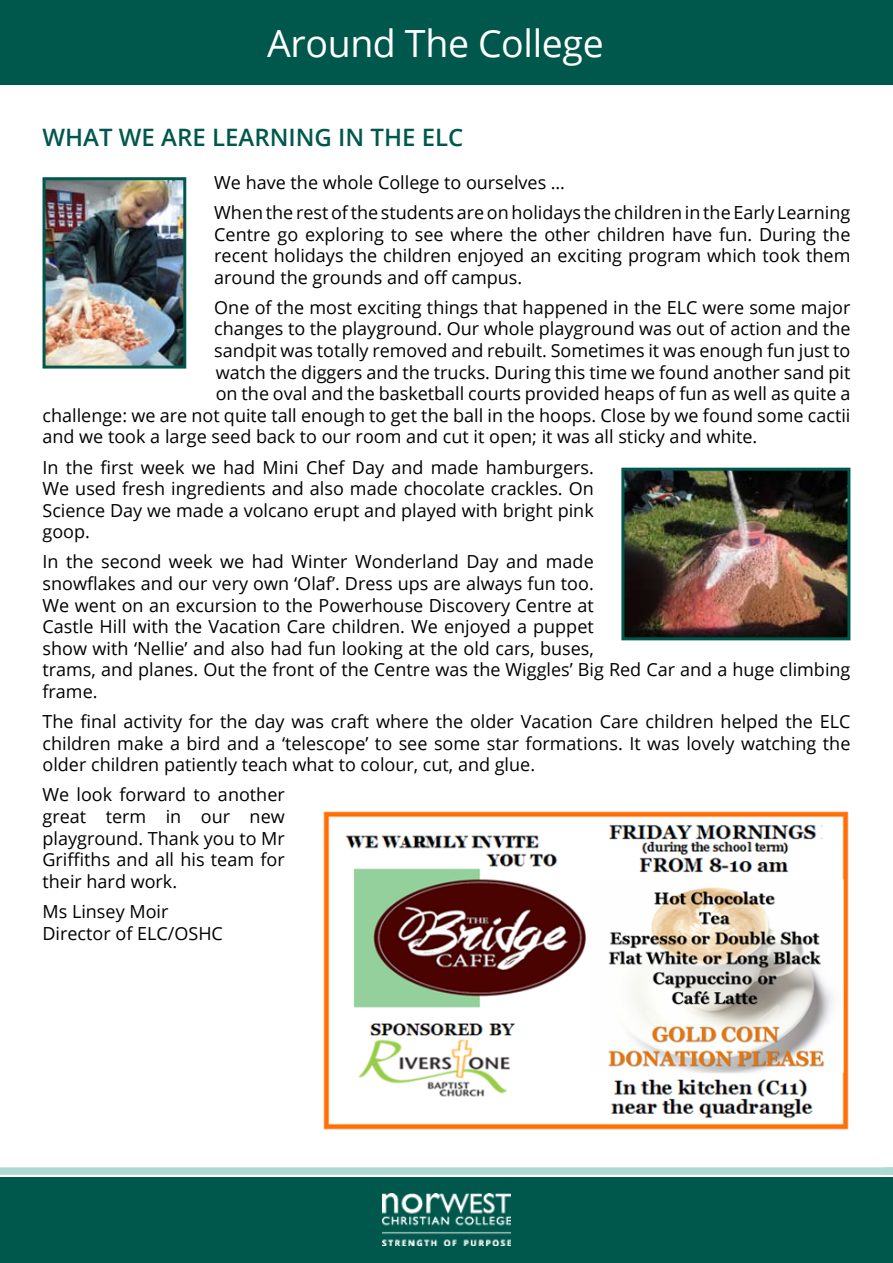
<style>
.page{position:relative;width:893px;height:1263px;background:#fff}
.page>*{position:absolute;margin:0;border:0;box-sizing:border-box;transform-origin:0 0}
.t1{font:37.5px "Open Sans";letter-spacing:-.01em;color:#fff}
.t2{font:600 24px "Open Sans";color:#00584d}
.t3{font:18px/21.6px "Open Sans";color:#000;text-align:justify}
</style>
<div class="page">
<div style="left:0;top:0;width:893px;height:85px;background:#00584d"></div>
<img style="left:323px;top:811px;width:526px;height:319px">
<img style="left:47px;top:181px;width:135px;height:184px">
<div style="left:43px;top:177px;width:143px;height:192px;border:3px solid #00584d"></div>
<img style="left:625px;top:472px;width:221px;height:164px">
<div style="left:621px;top:468px;width:229px;height:172px;border:3px solid #00584d"></div>
<div style="left:0;top:1178px;width:893px;height:85px;background:#00584d"></div>
<div style="left:0;top:1167px;width:893px;height:8px;background:#afdad3"></div>
<img style="left:383px;top:1193px;width:128px;height:53px">
<h1 class="t1" style="left:267px;top:18px;width:338px">Around The College</h1>
<h2 class="t2" style="left:43px;top:121px;width:422px">WHAT WE ARE LEARN IN G IN THE ELC</h2>
<p class="t3" style="left:214px;top:167px;width:638px;line-height:30.2px">We have the whole College to ourselves …<br>When the rest of the students are on holidays the children in the Early Learning</p>
<p class="t3" style="left:214px;top:223px;width:638px">Centre go exploring to see where the other children have fun. During the recent holidays the children enjoyed an exciting program which took them around the grounds and off campus.</p>
<p class="t3" style="left:214px;top:296px;width:638px">One of the most exciting things that happened in the ELC were some major</p>
<p class="t3" style="left:214px;top:318px;width:638px">changes to the playground. Our whole playground was out of action and the</p>
<p class="t3" style="left:214px;top:339px;width:638px">sandpit was totally removed and rebuilt. Sometimes it was enough fun just to</p>
<p class="t3" style="left:216px;top:361px;width:636px">watch the diggers and the trucks. During this time we found another sand pit</p>
<p class="t3" style="left:216px;top:382px;width:636px">on the oval and the basketball courts provided heaps of fun as well as quite a</p>
<p class="t3" style="left:43px;top:404px;width:809px">challenge: we are not quite tall enough to get the ball in the hoops. Close by we found some cactii</p>
<p class="t3" style="left:43px;top:426px;width:716px">and we took a large seed back to our room and cut it open; it was all sticky and white.</p>
<p class="t3" style="left:43px;top:456px;width:553px">In the first week we had Mini Chef Day and made hamburgers.<br>We used fresh ingredients and also made chocolate crackles. On Science Day we made a volcano erupt and played with bright pink goop.</p>
<p class="t3" style="left:43px;top:551px;width:809px;text-align:left">In the second week we had Winter Wonderland Day and made<br>snowflakes and our very own ‘Olaf’. Dress ups are always fun too.<br>We went on an excursion to the Powerhouse Discovery Centre at<br>Castle Hill with the Vacation Care children. We enjoyed a puppet<br>show with ‘Nellie’ and also had fun looking at the old cars, buses,<br>trams, and planes. Out the front of the Centre was the Wiggles’ Big Red Car and a huge climbing frame.</p>
<p class="t3" style="left:43px;top:710px;width:809px">The final activity for the day was craft where the older Vacation Care children helped the ELC children make a bird and a ‘telescope’ to see some star formations. It was lovely watching the older children patiently teach what to colour, cut, and glue.</p>
<p class="t3" style="left:43px;top:784px;width:244px">We look forward to another great term in our new playground. Thank you to Mr Griffiths and all his team for their hard work.</p>
<p class="t3" style="left:43px;top:900px;width:182px">Ms Linsey Moir<br>Director of ELC/OSHC</p>
</div>
